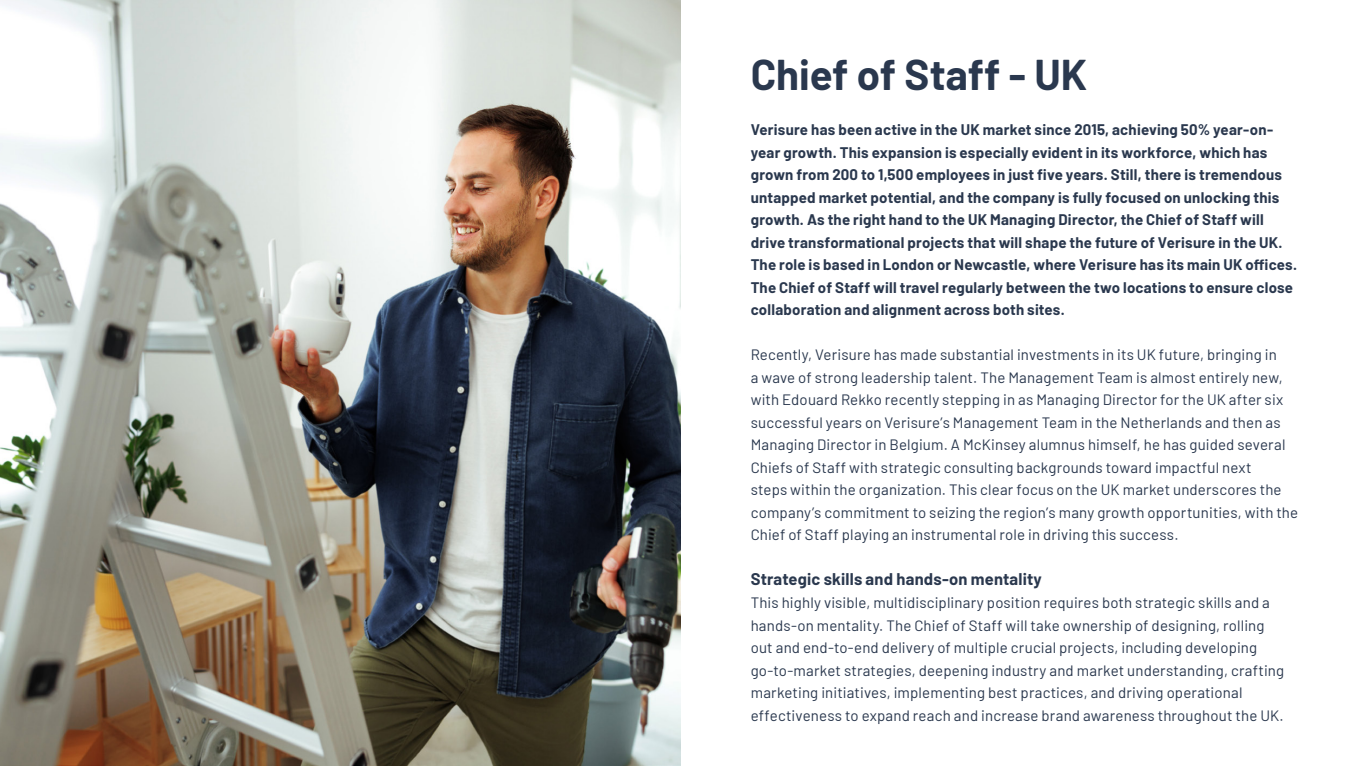
<style>
.page{position:relative;width:1361px;height:766px;background:#fff}
.page>*{position:absolute;margin:0;border:0;box-sizing:border-box;transform-origin:0 0}
.t1{font:700 42px "Barlow";letter-spacing:-.005em;color:#2a384e}
.t2{font:700 16.5px "Barlow";letter-spacing:.01em;color:#2a384e}
.t3{font:15px/22.5px "Barlow";letter-spacing:.01em;color:#2a384e}
.t4{font:700 15px/22.5px "Barlow";letter-spacing:.015em;color:#2a384e}
</style>
<div class="page">
<img style="left:0;top:0;width:680px;height:765px">
<p class="t1" style="left:750px;top:44px;width:338px">Chief of Staff - UK</p>
<p class="t4" style="left:750px;top:117px;width:548px">Verisure has been active in the UK market since 2015, achieving 50% year-on&shy;year growth. This expansion is especially evident in its workforce, which has grown from 200 to 1,500 employees in just five years. Still, there is tremendous untapped market potential, and the company is fully focused on unlocking this growth. As the right hand to the UK Managing Director, the Chief of Staff will drive transformational projects that will shape the future of Verisure in the UK.<br>The role is based in London or Newcastle, where Verisure has its main UK offices.<br>The Chief of Staff will travel regularly between the two locations to ensure close collaboration and alignment across both sites.</p>
<p class="t3" style="left:750px;top:342px;width:549px">Recently, Verisure has made substantial investments in its UK future, bringing in<br>a wave of strong leadership talent. The Management Team is almost entirely new, with Edouard Rekko recently stepping in as Managing Director for the UK after six successful years on Verisure’s Management Team in the Netherlands and then as Managing Director in Belgium. A McKinsey alumnus himself, he has guided several Chiefs of Staff with strategic consulting backgrounds toward impactful next<br>steps within the organization. This clear focus on the UK market underscores the company’s commitment to seizing the region’s many growth opportunities, with the Chief of Staff playing an instrumental role in driving this success.</p>
<p class="t2" style="left:750px;top:567px;width:293px">Strategic skills and hands-on mentality</p>
<p class="t3" style="left:750px;top:590px;width:535px">This highly visible, multidisciplinary position requires both strategic skills and a hands-on mentality. The Chief of Staff will take ownership of designing, rolling out and end-to-end delivery of multiple crucial projects, including developing go-to-market strategies, deepening industry and market understanding, crafting marketing initiatives, implementing best practices, and driving operational effectiveness to expand reach and increase brand awareness throughout the UK.</p>
</div>
